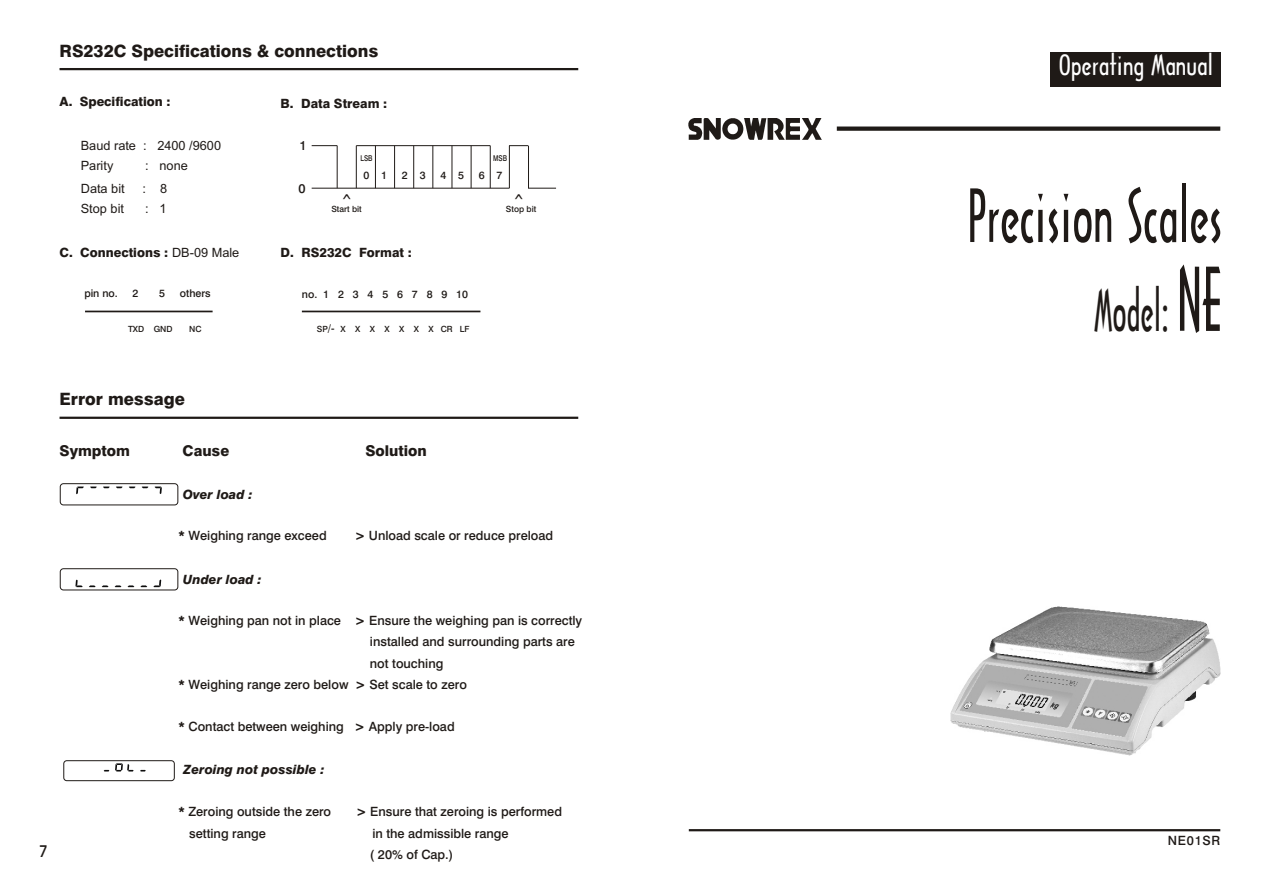
<style>
.page{position:relative;width:1263px;height:894px;background:#fff}
.page>*{position:absolute;margin:0;border:0;box-sizing:border-box;transform-origin:0 0}
.t1{font:69.6px "Architecture";color:#1f1a17;scale:.81 1}
.t2{font:54px "Architecture";color:#1f1a17;scale:.7 1}
.t3{font:26.7px "Architecture";color:#fff;scale:1.1 1}
.t4{font:17.85px "Swis 721 Md BT";color:#1f1a17;scale:.71 1}
.t5{font:16.95px "Swis 721 Hv BT";color:#1f1a17}
.t6{font:16.5px "Avant Garde Md BT";color:#1f1a17}
.t7{font:14.85px "Swis 721 Hv BT";color:#1f1a17}
.t8{font:12.75px "Swis 721 Md BT";color:#1f1a17}
.t9{font:12.75px "Swis 721 Hv BT";color:#1f1a17}
.t10{font:12.75px/20px "Arial";color:#1f1a17}
.t11{font:italic 12.75px "Swis 721 Hv BT";color:#1f1a17}
.t12{font:10.65px "Swis 721 Md BT";color:#1f1a17}
.t13{font:8.55px "Swis 721 Md BT";color:#1f1a17}
.t14{font:7.95px "Swis 721 Md BT";color:#1f1a17;scale:.8 1}
.s1{font-family:"Arial"}
.s2{font-size:10.65px}
.s3{font-family:"Swis 721 Hv BT"}
.s4{font-size:83.4px}
</style>
<div class="page">
<svg style="left:837px;top:127px;width:383px;height:4px;fill:#1f1a17"></svg>
<img style="left:689px;top:118px;width:132px;height:21px">
<div style="left:1050px;top:52px;width:170px;height:34px;background:#1f1a17"></div>
<hr style="left:689px;top:829px;width:531px;height:2px;background:#1f1a17">
<img style="left:950px;top:607px;width:270px;height:149px">
<hr style="left:60px;top:68px;width:518px;height:2px;background:#1f1a17">
<hr style="left:312px;top:188px;width:197px;height:1px;background:#1f1a17">
<svg style="left:528px;top:188px;width:28px;height:1px"></svg>
<svg style="left:312px;top:145px;width:25px;height:1px"></svg>
<hr style="left:356px;top:145px;width:134px;height:1px;background:#1f1a17">
<svg style="left:509px;top:145px;width:19px;height:1px"></svg>
<hr style="left:356px;top:146px;width:1px;height:42px;background:#1f1a17">
<hr style="left:375px;top:146px;width:1px;height:42px;background:#1f1a17">
<hr style="left:394px;top:146px;width:1px;height:42px;background:#1f1a17">
<hr style="left:413px;top:146px;width:1px;height:42px;background:#1f1a17">
<hr style="left:432px;top:146px;width:1px;height:42px;background:#1f1a17">
<hr style="left:452px;top:146px;width:1px;height:42px;background:#1f1a17">
<hr style="left:471px;top:146px;width:1px;height:42px;background:#1f1a17">
<hr style="left:490px;top:146px;width:1px;height:42px;background:#1f1a17">
<hr style="left:509px;top:146px;width:1px;height:42px;background:#1f1a17">
<hr style="left:528px;top:146px;width:1px;height:42px;background:#1f1a17">
<hr style="left:337px;top:146px;width:1px;height:42px;background:#1f1a17">
<hr style="left:85px;top:311px;width:128px;height:1px;background:#1f1a17">
<hr style="left:302px;top:311px;width:178px;height:1px;background:#1f1a17">
<hr style="left:60px;top:417px;width:518px;height:2px;background:#1f1a17">
<div style="left:60px;top:483px;width:118px;height:22px;border:1px solid #1f1a17;border-radius:3px"></div>
<svg style="left:76px;top:487px;width:8px;height:7px"></svg>
<svg style="left:155px;top:487px;width:7px;height:7px"></svg>
<div style="left:60px;top:568px;width:118px;height:22px;border:1px solid #1f1a17;border-radius:3px"></div>
<svg style="left:89px;top:585px;width:7px;height:2px"></svg>
<svg style="left:102px;top:585px;width:7px;height:2px"></svg>
<svg style="left:115px;top:585px;width:6px;height:2px"></svg>
<svg style="left:76px;top:580px;width:7px;height:7px"></svg>
<svg style="left:128px;top:585px;width:6px;height:2px"></svg>
<svg style="left:140px;top:585px;width:7px;height:2px"></svg>
<svg style="left:153px;top:579px;width:8px;height:8px"></svg>
<div style="left:63px;top:760px;width:112px;height:21px;border:1px solid #1f1a17;border-radius:3px"></div>
<svg style="left:115px;top:763px;width:19px;height:9px"></svg>
<svg style="left:140px;top:770px;width:6px;height:2px"></svg>
<h3 class="t5" style="left:60px;top:44px;width:320px">RS232C Specifications &amp; connections</h3>
<p class="t9" style="left:60px;top:97px;width:113px">A. Specification :</p>
<p class="t10" style="left:81px;top:137px;width:142px">Baud rate : 2400 /9600<br>Parity</p>
<p class="t9" style="left:281px;top:98px;width:108px">B. Data Stream :</p>
<p class="t8" style="left:300px;top:140px;width:9px">1</p>
<p class="t8" style="left:299px;top:183px;width:9px">0</p>
<p class="t14" style="left:361px;top:155px;width:17px">LSB</p>
<p class="t14" style="left:493px;top:155px;width:19px">MSB</p>
<p class="t10" style="left:145px;top:157px;width:44px">: none</p>
<p class="t12" style="left:364px;top:171px;width:25px">0 1</p>
<p class="t12" style="left:402px;top:171px;width:25px">2 3</p>
<p class="t12" style="left:440px;top:171px;width:25px">4 5</p>
<p class="t12" style="left:479px;top:171px;width:25px">6 7</p>
<p class="t10" style="left:81px;top:179px;width:45px">Data bit</p>
<p class="t10" style="left:142px;top:179px;width:26px">: 8</p>
<p class="t10" style="left:81px;top:200px;width:45px">Stop bit</p>
<p class="t10" style="left:145px;top:200px;width:23px">: 1</p>
<p class="t9" style="left:60px;top:247px;width:181px">C. Connections : <span class="s1">DB-09 Male</span></p>
<p class="t12" style="left:84px;top:289px;width:35px">pin no.</p>
<p class="t12" style="left:133px;top:289px;width:7px">2</p>
<p class="t12" style="left:159px;top:289px;width:7px">5</p>
<p class="t12" style="left:180px;top:289px;width:32px">others</p>
<p class="t13" style="left:128px;top:325px;width:46px">TXD GND</p>
<p class="t13" style="left:189px;top:325px;width:14px">NC</p>
<h3 class="t4" style="left:340px;top:194px;width:19px">^</h3>
<h3 class="t4" style="left:513px;top:194px;width:19px">^</h3>
<p class="t13" style="left:331px;top:205px;width:32px">Start bit</p>
<p class="t13" style="left:506px;top:205px;width:32px">Stop bit</p>
<p class="t9" style="left:281px;top:247px;width:133px">D. RS232C Format :</p>
<p class="t12" style="left:302px;top:290px;width:168px">no. 1 2 3 4 5 6 7 8 9 10</p>
<p class="t13" style="left:317px;top:325px;width:154px">SP<span class="s2">/-</span> X X X X X X X CR LF</p>
<h3 class="t5" style="left:60px;top:392px;width:127px">Error message</h3>
<p class="t6" style="left:38px;top:845px;width:11px">7</p>
<p class="t7" style="left:60px;top:444px;width:72px">Symptom</p>
<p class="t7" style="left:183px;top:444px;width:48px">Cause</p>
<p class="t7" style="left:365px;top:444px;width:63px">Solution</p>
<p class="t11" style="left:183px;top:489px;width:71px">Over load :</p>
<p class="t8" style="left:179px;top:530px;width:150px"><span class="s3">*</span> Weighing range exceed</p>
<p class="t8" style="left:355px;top:530px;width:200px"><span class="s3">&gt;</span> Unload scale or reduce preload</p>
<p class="t11" style="left:183px;top:574px;width:80px">Under load :</p>
<p class="t8" style="left:179px;top:615px;width:405px"><span class="s3">*</span> Weighing pan not in place <span class="s3">&gt;</span> Ensure the weighing pan is correctly</p>
<p class="t8" style="left:370px;top:637px;width:206px">installed and surrounding parts are</p>
<p class="t8" style="left:370px;top:658px;width:75px">not touching</p>
<p class="t8" style="left:179px;top:679px;width:290px"><span class="s3">*</span> Weighing range zero below <span class="s3">&gt;</span> Set scale to zero</p>
<p class="t8" style="left:179px;top:722px;width:278px"><span class="s3">*</span> Contact between weighing <span class="s3">&gt;</span> Apply pre-load</p>
<p class="t11" style="left:183px;top:764px;width:143px">Zeroing not possible :</p>
<p class="t8" style="left:179px;top:807px;width:154px"><span class="s3">*</span> Zeroing outside the zero</p>
<p class="t8" style="left:356px;top:807px;width:207px"><span class="s3">&gt;</span> Ensure that zeroing is performed</p>
<p class="t8" style="left:189px;top:828px;width:78px">setting range</p>
<p class="t8" style="left:372px;top:828px;width:138px">in the admissible range</p>
<p class="t8" style="left:370px;top:849px;width:85px">( 20% of Cap.)</p>
<h3 class="t3" style="left:1059px;top:53px;width:142px">Operating Manual</h3>
<h1 class="t1" style="left:968px;top:184px;width:316px">Precision Scales</h1>
<h2 class="t2" style="left:1094px;top:286px;width:184px">Model: <span class="s4">NE</span></h2>
<p class="t8" style="left:1168px;top:835px;width:54px">NE01SR</p>
</div>
